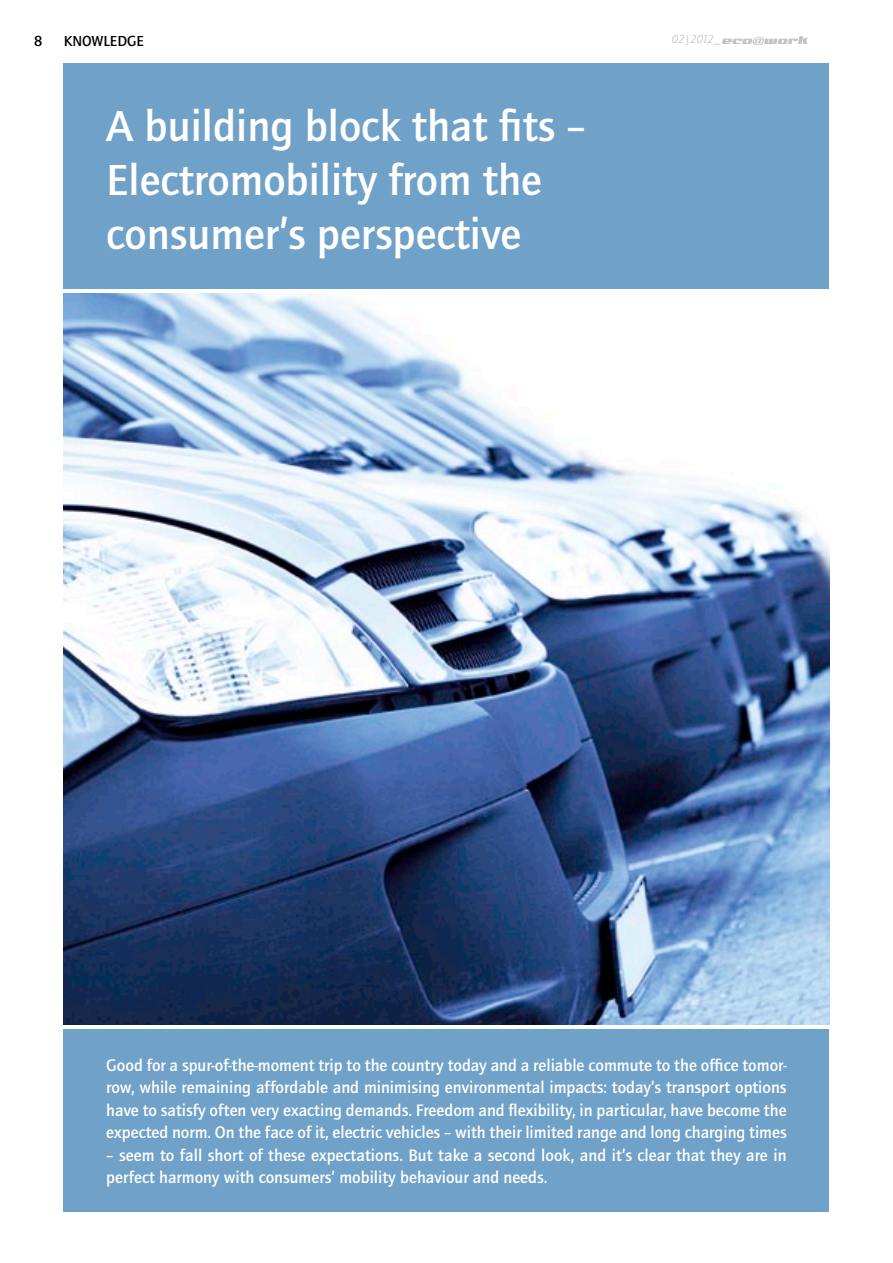
<style>
.page{position:relative;width:893px;height:1263px;background:#fff}
.page>*{position:absolute;margin:0;border:0;box-sizing:border-box;transform-origin:0 0}
.t1{font:700 45px/54px "Quay Itc T";color:#fff}
.t2{font:700 17.25px/22.5px "Quay Itc T";color:#fff;text-align:justify}
.t3{font:700 15px "Quay Itc T";color:#000}
.t4{font:italic 12px "Quay Itc T";letter-spacing:-.04em;color:#c2c5c8}
</style>
<div class="page">
<div style="left:64px;top:64px;width:765px;height:225px;background:#70a1c8"></div>
<div style="left:64px;top:1029px;width:765px;height:183px;background:#70a1c8"></div>
<img style="left:64px;top:293px;width:765px;height:732px">
<svg style="left:722px;top:36px;width:86px;height:9px"></svg>
<p class="t3" style="left:34px;top:32px;width:10px">8</p>
<p class="t3" style="left:64px;top:32px;width:82px">KNOWLEDGE</p>
<h1 class="t1" style="left:106px;top:99px;width:481px">A building block that fits –<br>Electromobility from the consumer’s perspective</h1>
<p class="t4" style="left:672px;top:33px;width:50px">02|2012_</p>
<p class="t2" style="left:106px;top:1054px;width:682px">Good for a spur-of-the-moment trip to the country today and a reliable commute to the office tomor&shy;row, while remaining affordable and minimising environmental impacts: today’s transport options have to satisfy often very exacting demands. Freedom and flexibility, in particular, have become the expected norm. On the face of it, electric vehicles – with their limited range and long charging times</p>
<p class="t2" style="left:106px;top:1144px;width:682px">– seem to fall short of these expectations. But take a second look, and it’s clear that they are in perfect harmony with consumers’ mobility behaviour and needs.</p>
</div>
